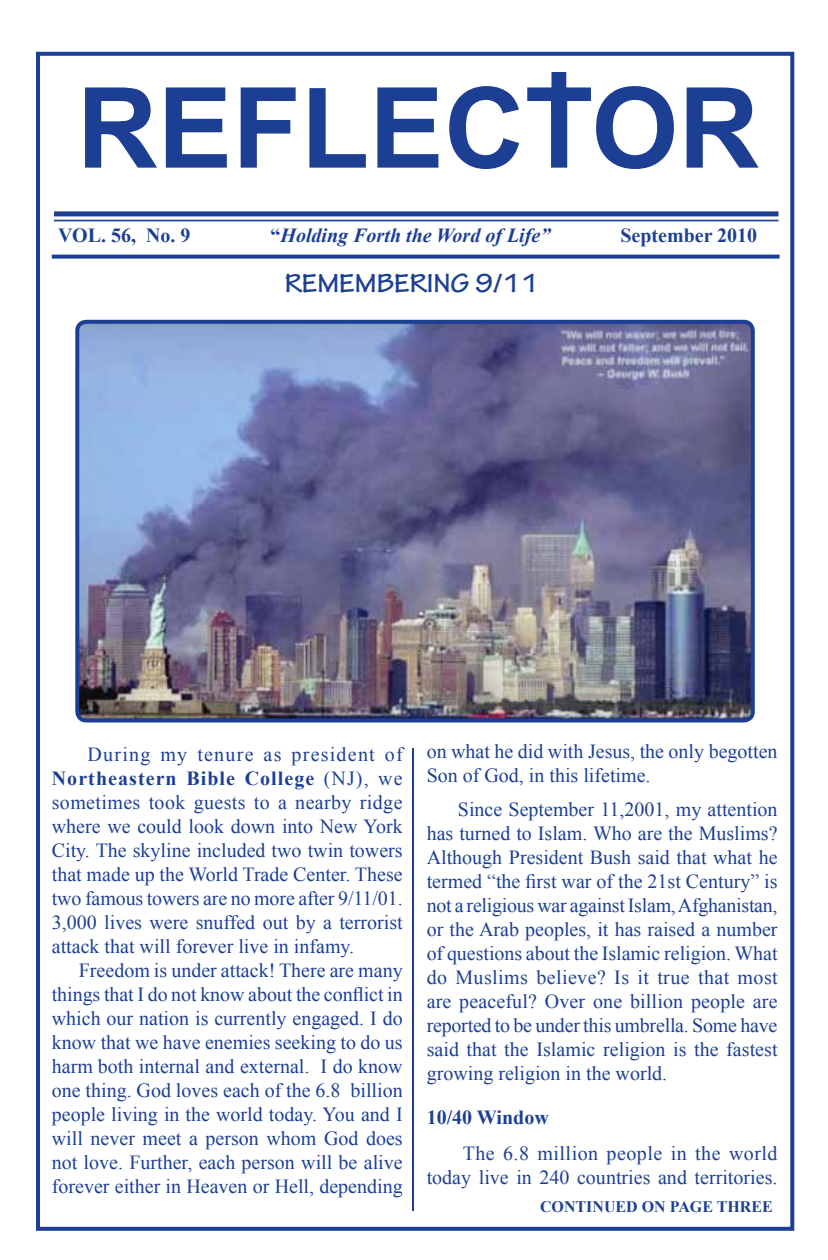
<style>
.page{position:relative;width:828px;height:1260px;background:#fff}
.page>*{position:absolute;margin:0;border:0;box-sizing:border-box;transform-origin:0 0}
.t1{font:700 112px "Arial";color:#1c3f94}
.t2{font:700 28px "Tekton Pro";color:#1c3f94}
.t3{font:20px/24px "Times New Roman";color:#1c3f94;text-align:justify}
.t4{font:700 20px "Times New Roman";color:#1c3f94}
.t5{font:italic 700 20px "Times New Roman";color:#1c3f94}
.t6{font:700 16px "Times New Roman";color:#1c3f94}
.s1{font-style:normal}
.s2{font-weight:700}
</style>
<div class="page">
<div style="left:36px;top:52px;width:758px;height:1179px;border:4px solid #1c3f94"></div>
<div style="left:54px;top:211px;width:724px;height:5px;background:#1c3f94"></div>
<hr style="left:54px;top:220px;width:724px;height:1px;background:#1c3f94">
<svg style="left:52px;top:255px;width:728px;height:4px;fill:#1c3f94"></svg>
<div style="left:552px;top:72px;width:14px;height:38px;background:#1c3f94"></div>
<img style="left:80px;top:325px;width:670px;height:392px">
<div style="left:75px;top:320px;width:680px;height:402px;border:4px solid #1c3f94;border-radius:9px"></div>
<hr style="left:412px;top:748px;width:2px;height:463px;background:#1c3f94">
<h1 class="t1" style="left:77px;top:55px;width:684px">REFLECTOR</h1>
<p class="t4" style="left:58px;top:221px;width:134px">VOL. 56, No. 9</p>
<p class="t5" style="left:271px;top:221px;width:281px"><span class="s1">“</span>Holding Forth the Word of Life”</p>
<p class="t4" style="left:620px;top:221px;width:138px">September 2010</p>
<h2 class="t2" style="left:285px;top:267px;width:256px">REMEMBERING 9/11</h2>
<p class="t3" style="left:52px;top:742px;width:352px;text-indent:36px">During my tenure as president of <span class="s2">Northeastern Bible College</span> (NJ), we sometimes took guests to a nearby ridge where we could look down into New York City. The skyline included two twin towers that made up the World Trade Center. These two famous towers are no more after 9/11/01.<br>3,000 lives were snuffed out by a terrorist attack that will forever live in infamy.</p>
<p class="t3" style="left:52px;top:958px;width:352px;text-indent:27px">Freedom is under attack! There are many things that I do not know about the conflict in which our nation is currently engaged. I do know that we have enemies seeking to do us harm both internal and external. I do know one thing. God loves each of the 6.8 billion people living in the world today. You and I will never meet a person whom God does not love. Further, each person will be alive forever either in Heaven or Hell, depending</p>
<p class="t3" style="left:427px;top:739px;width:352px">on what he did with Jesus, the only begotten<br>Son of God, in this lifetime.</p>
<p class="t3" style="left:427px;top:797px;width:353px;text-indent:31px">Since September 11,2001, my attention has turned to Islam. Who are the Muslims?<br>Although President Bush said that what he termed “the first war of the 21st Century” is not a religious war against Islam, Afghanistan, or the Arab peoples, it has raised a number of questions about the Islamic religion. What do Muslims believe? Is it true that most are peaceful? Over one billion people are reported to be under this umbrella. Some have said that the Islamic religion is the fastest growing religion in the world.</p>
<p class="t4" style="left:427px;top:1103px;width:124px">10/40 Window</p>
<p class="t3" style="left:427px;top:1141px;width:352px;text-align:right">The 6.8 million people in the world today live in 240 countries and territories.</p>
<p class="t6" style="left:540px;top:1196px;width:234px">CONTINUED ON PAGE THREE</p>
</div>
